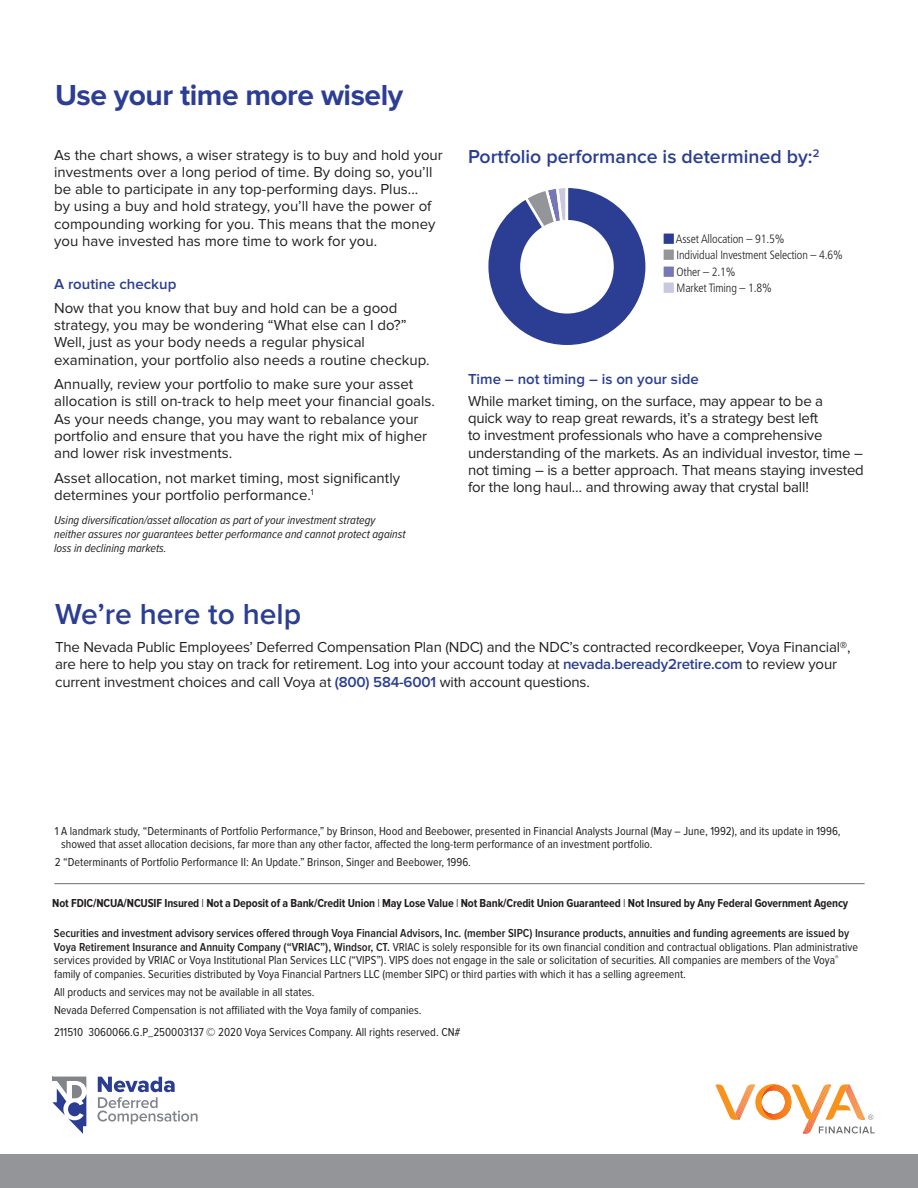
<style>
.page{position:relative;width:918px;height:1188px;background:#fff}
.page>*{position:absolute;margin:0;border:0;box-sizing:border-box;transform-origin:0 0}
.t1{font:700 30px "Proxima Nova";letter-spacing:-.015em;color:#2b3e93}
.t2{font:600 30px "Proxima Nova";color:#2b3e93}
.t3{font:600 19.5px "Proxima Nova";color:#2b3e93}
.t4{font:15px/17.2px "Proxima Nova";color:#231f20}
.t5{font:12px/13.5px "Proxima Nova Cond";color:#231f20}
.t6{font:italic 12px/14.2px "Proxima Nova Cond";color:#231f20}
.t7{font:700 12px "Proxima Nova Cond";letter-spacing:-.01em;color:#231f20}
.t8{font:300 condensed 12px/16.5px "Frutiger LT Std";letter-spacing:-.01em;color:#231f20}
.s1{font-weight:600;color:#2b3e93}
.s2{font-weight:300}
.s3{font-weight:600}
</style>
<div class="page">
<hr style="left:54px;top:883px;width:811px;height:1px;background:#6c6d70">
<svg style="left:488px;top:188px;width:158px;height:157px"></svg>
<div style="left:520px;top:220px;width:94px;height:94px;background:#fff;border-radius:50%"></div>
<div style="left:0;top:1155px;width:918px;height:33px;background:#939598"></div>
<svg style="left:715px;top:1084px;width:160px;height:50px"></svg>
<svg style="left:52px;top:1077px;width:35px;height:57px"></svg>
<svg style="left:97px;top:1077px;width:101px;height:47px"></svg>
<h1 class="t1" style="left:55px;top:77px;width:350px">Use your time more wisely</h1>
<p class="t4" style="left:54px;top:146px;width:390px">As the chart shows, a wiser strategy is to buy and hold your investments over a long period of time. By doing so, you’ll be able to participate in any top-performing days. Plus...<br>by using a buy and hold strategy, you’ll have the power of compounding working for you. This means that the money you have invested has more time to work for you.</p>
<p class="t4" style="left:54px;top:272px;width:345px;line-height:24.5px"><span class="s1">A routine checkup<br></span>Now that you know that buy and hold can be a good</p>
<p class="t4" style="left:54px;top:317px;width:377px">strategy, you may be wondering “What else can I do?”<br>Well, just as your body needs a regular physical examination, your portfolio also needs a routine checkup.</p>
<p class="t4" style="left:54px;top:376px;width:382px">Annually, review your portfolio to make sure your asset allocation is still on-track to help meet your financial goals.<br>As your needs change, you may want to rebalance your portfolio and ensure that you have the right mix of higher and lower risk investments.</p>
<p class="t4" style="left:54px;top:469px;width:347px">Asset allocation, not market timing, most significantly determines your portfolio performance.<sup>1</sup></p>
<p class="t6" style="left:54px;top:513px;width:353px">Using diversification/asset allocation as part of your investment strategy neither assures nor guarantees better performance and cannot protect against loss in declining markets.</p>
<h2 class="t3" style="left:468px;top:145px;width:353px">Portfolio performance is determined by:<sup>2</sup></h2>
<p class="t8" style="left:676px;top:231px;width:169px">Asset Allocation – 91.5%<br>Individual Investment Selection – 4.6%<br>Other – 2.1%<br>Market Timing – 1.8%</p>
<p class="t4" style="left:468px;top:369px;width:357px;line-height:21.8px"><span class="s1">Time – not timing – is on your side<br></span>While market timing, on the surface, may appear to be a</p>
<p class="t4" style="left:468px;top:410px;width:397px">quick way to reap great rewards, it’s a strategy best left<br>to investment professionals who have a comprehensive understanding of the markets. As an individual investor, time – not timing – is a better approach. That means staying invested for the long haul… and throwing away that crystal ball!</p>
<h2 class="t2" style="left:55px;top:596px;width:247px">We’re here to help</h2>
<p class="t4" style="left:55px;top:639px;width:797px">The Nevada Public Employees’ Deferred Compensation Plan (NDC) and the NDC’s contracted recordkeeper, Voya Financial®, are here to help you stay on track for retirement. Log into your account today at <span class="s1">nevada.beready2retire.com</span> to review your current investment choices and call Voya at <span class="s1">(800) 584-6001</span> with account questions.</p>
<p class="t5" style="left:61px;top:824px;width:781px;text-indent:-6px">1 A landmark study, “Determinants of Portfolio Performance,” by Brinson, Hood and Beebower, presented in Financial Analysts Journal (May – June, 1992), and its update in 1996, showed that asset allocation decisions, far more than any other factor, affected the long-term performance of an investment portfolio.</p>
<p class="t5" style="left:55px;top:856px;width:418px">2 “Determinants of Portfolio Performance II: An Update.” Brinson, Singer and Beebower, 1996.</p>
<p class="t7" style="left:52px;top:897px;width:797px">Not FDIC/NCUA/NCUSIF Insured <span class="s2">I</span> Not a Deposit of a Bank/Credit Union <span class="s2">I</span> May Lose Value <span class="s2">I</span> Not Bank/Credit Union Guaranteed <span class="s2">I</span> Not Insured by Any Federal Government Agency</p>
<p class="t5" style="left:54px;top:927px;width:806px"><span class="s3">Securities and investment advisory services offered through Voya Financial Advisors, Inc. (member SIPC) Insurance products, annuities and funding agreements are issued by Voya Retirement Insurance and Annuity Company (“VRIAC”), Windsor, CT.</span> VRIAC is solely responsible for its own financial condition and contractual obligations. Plan administrative services provided by VRIAC or Voya Institutional Plan Services LLC (“VIPS”). VIPS does not engage in the sale or solicitation of securities. All companies are members of the Voya<sup>® </sup>family of companies. Securities distributed by Voya Financial Partners LLC (member SIPC) or third parties with which it has a selling agreement.</p>
<p class="t5" style="left:54px;top:983px;width:369px;line-height:18.8px">All products and services may not be available in all states.<br>Nevada Deferred Compensation is not affiliated with the Voya family of companies.</p>
<p class="t5" style="left:54px;top:1026px;width:408px">211510 3060066.G.P_250003137 © 2020 Voya Services Company. All rights reserved. CN#</p>
</div>
